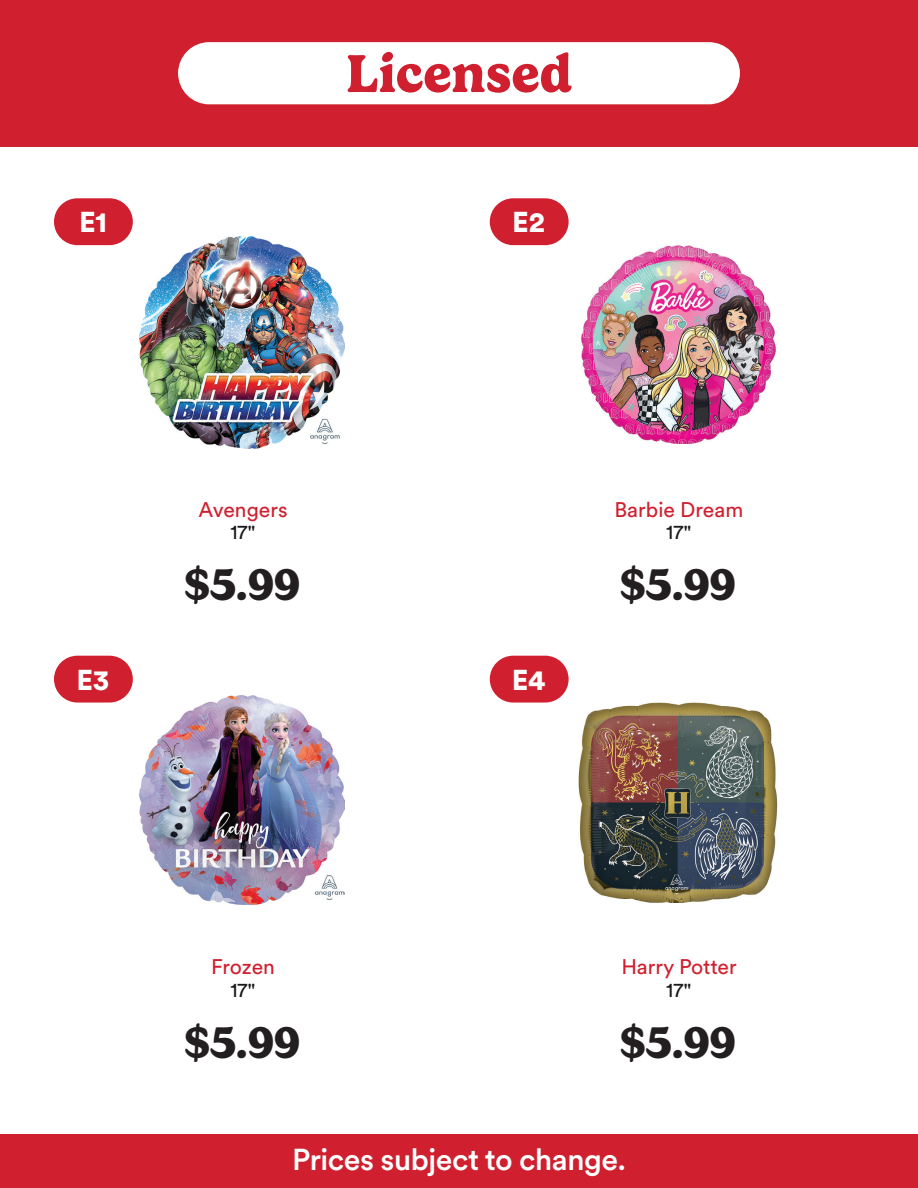
<style>
.page{position:relative;width:918px;height:1188px;background:#fff}
.page>*{position:absolute;margin:0;border:0;box-sizing:border-box;transform-origin:0 0}
.t1{font:700 54px "Gelica";letter-spacing:.005em;color:#d0202f}
.t2{font:700 45px "Gelica";color:#231f20}
.t3{font:500 30px "Circular XX";letter-spacing:-.015em;color:#fff}
.t4{font:900 28.5px "Circular XX";color:#fff}
.t5{font:21px "Circular XX";color:#d0202f}
.t6{font:20.25px "Circular XX";letter-spacing:-.015em;color:#191a19}
</style>
<div class="page">
<div style="left:0;top:0;width:918px;height:146px;background:#d0202f"></div>
<div style="left:178px;top:42px;width:562px;height:62px;background:#fff;border-radius:31px"></div>
<div style="left:0;top:1134px;width:918px;height:54px;background:#d0202f"></div>
<div style="left:54px;top:198px;width:79px;height:47px;background:#d0202f;border-radius:23px"></div>
<img style="left:140px;top:237px;width:205px;height:211px">
<div style="left:490px;top:198px;width:79px;height:47px;background:#d0202f;border-radius:23px"></div>
<img style="left:581px;top:245px;width:195px;height:199px">
<div style="left:54px;top:656px;width:79px;height:47px;background:#d0202f;border-radius:23px"></div>
<img style="left:140px;top:695px;width:205px;height:209px">
<div style="left:490px;top:656px;width:79px;height:47px;background:#d0202f;border-radius:23px"></div>
<img style="left:578px;top:702px;width:200px;height:200px">
<h3 class="t4" style="left:79px;top:202px;width:29px">E1</h3>
<h1 class="t1" style="left:346px;top:42px;width:228px">Licensed</h1>
<h3 class="t4" style="left:512px;top:202px;width:34px">E2</h3>
<h3 class="t4" style="left:76px;top:660px;width:35px">E3</h3>
<p class="t5" style="left:198px;top:495px;width:91px">Avengers</p>
<p class="t6" style="left:230px;top:519px;width:27px">17"</p>
<h2 class="t2" style="left:184px;top:559px;width:117px">$5.99</h2>
<h3 class="t4" style="left:512px;top:660px;width:36px">E4</h3>
<p class="t5" style="left:614px;top:495px;width:130px">Barbie Dream</p>
<p class="t6" style="left:666px;top:519px;width:27px">17"</p>
<h2 class="t2" style="left:620px;top:559px;width:117px">$5.99</h2>
<p class="t5" style="left:211px;top:953px;width:65px">Frozen</p>
<p class="t6" style="left:230px;top:976px;width:27px">17"</p>
<h2 class="t2" style="left:184px;top:1016px;width:117px">$5.99</h2>
<p class="t5" style="left:621px;top:953px;width:117px">Harry Potter</p>
<p class="t6" style="left:666px;top:976px;width:27px">17"</p>
<h2 class="t2" style="left:620px;top:1016px;width:117px">$5.99</h2>
<h3 class="t3" style="left:292px;top:1139px;width:335px">Prices subject to change.</h3>
</div>
